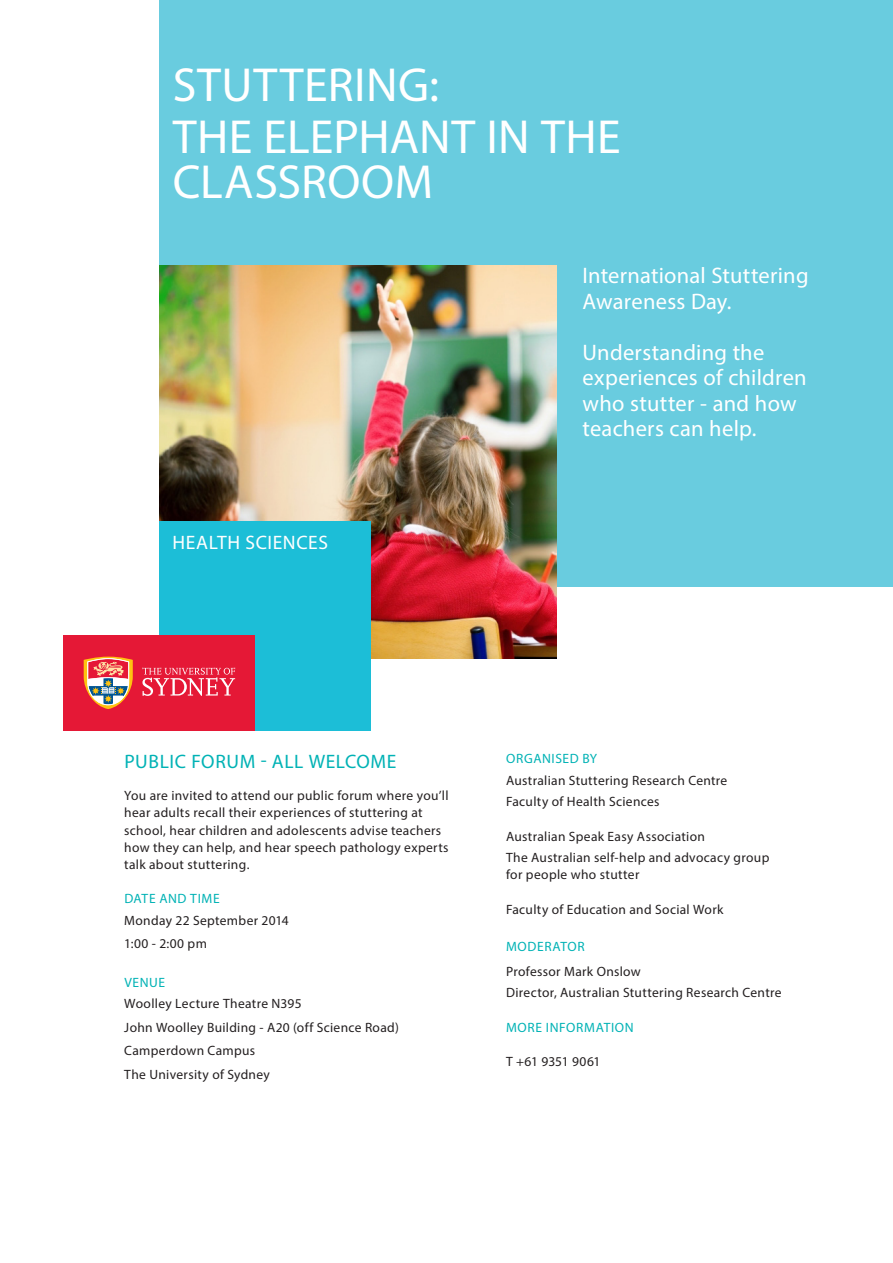
<style>
.page{position:relative;width:893px;height:1263px;background:#fff}
.page>*{position:absolute;margin:0;border:0;box-sizing:border-box;transform-origin:0 0}
.t1{font:48px/51.4px "Myriad Pro";letter-spacing:.01em;color:#fff}
.t2{font:22.5px/25.5px "Myriad Pro";letter-spacing:.01em;color:#fff}
.t3{font:19.5px "Myriad Pro";letter-spacing:.025em;color:#00b2b5}
.t4{font:19.5px "Myriad Pro";letter-spacing:.03em;color:#fff}
.t5{font:13.5px/17.2px "Myriad Pro";letter-spacing:.025em;color:#231f20}
.t6{font:13.5px "Myriad Pro";letter-spacing:.045em;color:#00b2b5}
.t7{font:13.5px "Myriad Pro";color:#231f20}
</style>
<div class="page">
<div style="left:159px;top:0;width:734px;height:587px;background:#69ccdf"></div>
<img style="left:159px;top:265px;width:397px;height:394px">
<div style="left:159px;top:521px;width:212px;height:210px;background:#1cbed7"></div>
<div style="left:64px;top:635px;width:191px;height:96px;background:#e51836"></div>
<svg style="left:142px;top:668px;width:93px;height:28px"></svg>
<svg style="left:84px;top:657px;width:49px;height:52px"></svg>
<h1 class="t1" style="left:173px;top:59px;width:450px">STUTTERING:<br>THE ELEPHANT IN THE</h1>
<h1 class="t1" style="left:173px;top:155px;width:262px">CLASSROOM</h1>
<h3 class="t4" style="left:172px;top:530px;width:157px">HEALTH SCIENCES</h3>
<h2 class="t2" style="left:583px;top:262px;width:228px">International Stuttering<br>Awareness Day.</h2>
<h2 class="t2" style="left:583px;top:339px;width:226px">Understanding the experiences of children who stutter - and how teachers can help.</h2>
<h3 class="t3" style="left:124px;top:749px;width:274px">PUBLIC FORUM - ALL WELCOME</h3>
<p class="t5" style="left:124px;top:787px;width:326px">You are invited to attend our public forum where you’ll hear adults recall their experiences of stuttering at school, hear children and adolescents advise teachers how they can help, and hear speech pathology experts talk about stuttering.</p>
<p class="t6" style="left:124px;top:890px;width:97px">DATE AND TIME</p>
<p class="t5" style="left:124px;top:908px;width:166px;line-height:23.7px">Monday 22 September 2014<br>1:00 - 2:00 pm</p>
<p class="t6" style="left:124px;top:974px;width:42px">VENUE</p>
<p class="t5" style="left:124px;top:992px;width:276px;line-height:23.7px">Woolley Lecture Theatre N395<br>John Woolley Building - A20 (off Science Road)<br>Camperdown Campus<br>The University of Sydney</p>
<p class="t6" style="left:506px;top:750px;width:93px">ORGANISED BY</p>
<p class="t5" style="left:506px;top:769px;width:223px;line-height:21.5px">Australian Stuttering Research Centre<br>Faculty of Health Sciences</p>
<p class="t5" style="left:506px;top:825px;width:265px;line-height:21.5px">Australian Speak Easy Association<br>The Australian self-help and advocacy group</p>
<p class="t5" style="left:506px;top:866px;width:135px">for people who stutter</p>
<p class="t5" style="left:506px;top:900px;width:219px">Faculty of Education and Social Work</p>
<p class="t6" style="left:506px;top:938px;width:80px">MODERATOR</p>
<p class="t5" style="left:506px;top:960px;width:277px;line-height:21.5px">Professor Mark Onslow<br>Director, Australian Stuttering Research Centre</p>
<p class="t6" style="left:506px;top:1019px;width:129px">MORE INFORMATION</p>
<p class="t7" style="left:506px;top:1053px;width:96px">T +61 9351 9061</p>
</div>
